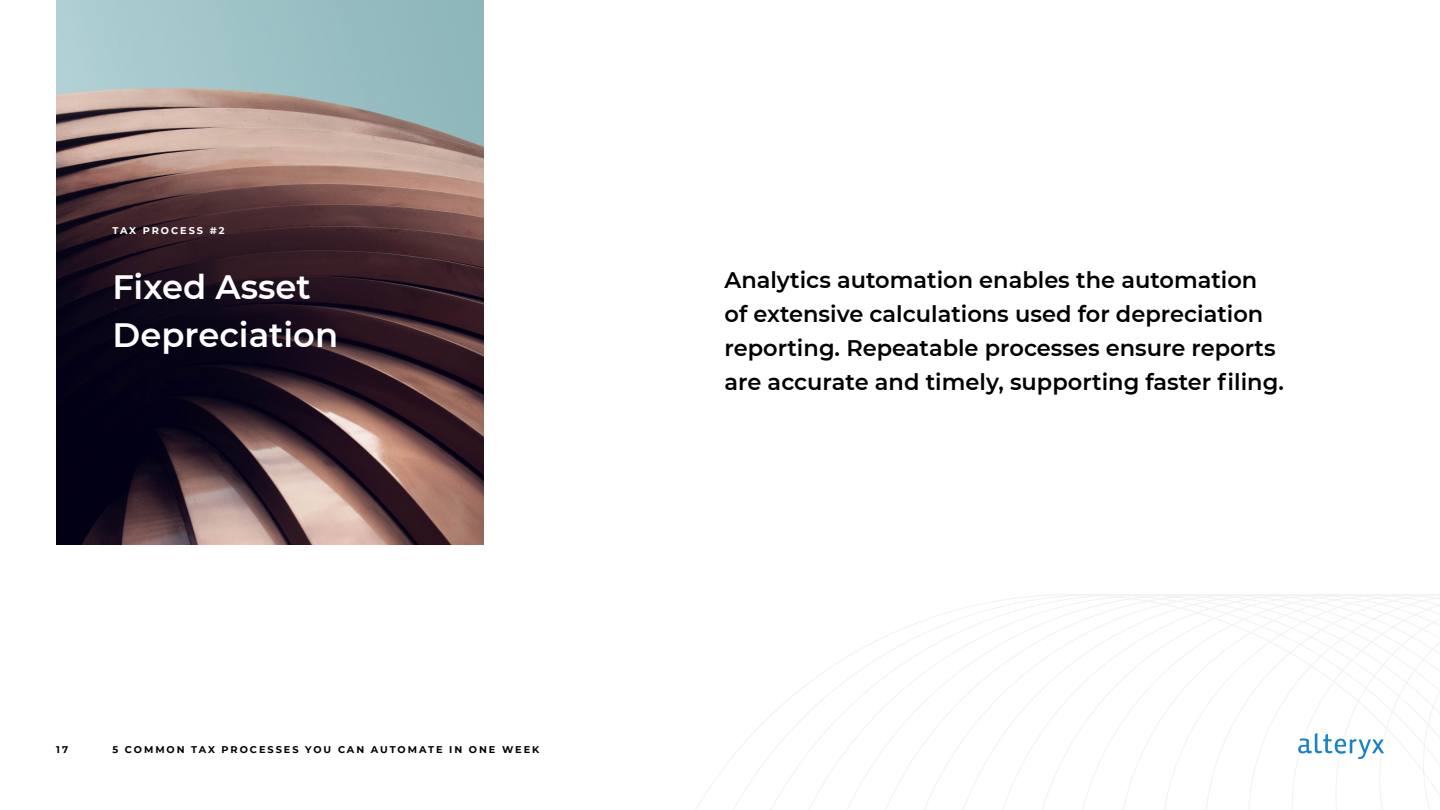
<style>
.page{position:relative;width:1440px;height:810px;background:#fff}
.page>*{position:absolute;margin:0;border:0;box-sizing:border-box;transform-origin:0 0}
.t1{font:600 33.75px/48.8px "Montserrat";color:#fff}
.t2{font:600 22.5px/34px "Montserrat";color:#000}
.Wayfinding_Text{font:700 9.75px "Montserrat";letter-spacing:.2em;color:#000}
.Wayfinding_Text-2{font:700 9.75px "Montserrat";letter-spacing:.2em;color:#fff}
</style>
<div class="page">
<img style="left:56px;top:0;width:427px;height:544px">
<svg style="left:696px;top:594px;width:744px;height:216px"></svg>
<svg style="left:1298px;top:733px;width:86px;height:26px"></svg>
<p class="Wayfinding_Text-2" style="left:112px;top:223px;width:113px">TAX PROCESS #2</p>
<h1 class="t1" style="left:112px;top:261px;width:227px">Fixed Asset<br>Depreciation</h1>
<p class="Wayfinding_Text" style="left:56px;top:742px;width:13px">17</p>
<p class="Wayfinding_Text" style="left:112px;top:743px;width:429px">5 COMMON TAX PROCESSES YOU CAN AUTOMATE IN ONE WEEK</p>
<h2 class="t2" style="left:724px;top:262px;width:561px">Analytics automation enables the automation of extensive calculations used for depreciation reporting. Repeatable processes ensure reports are accurate and timely, supporting faster filing.</h2>
</div>
